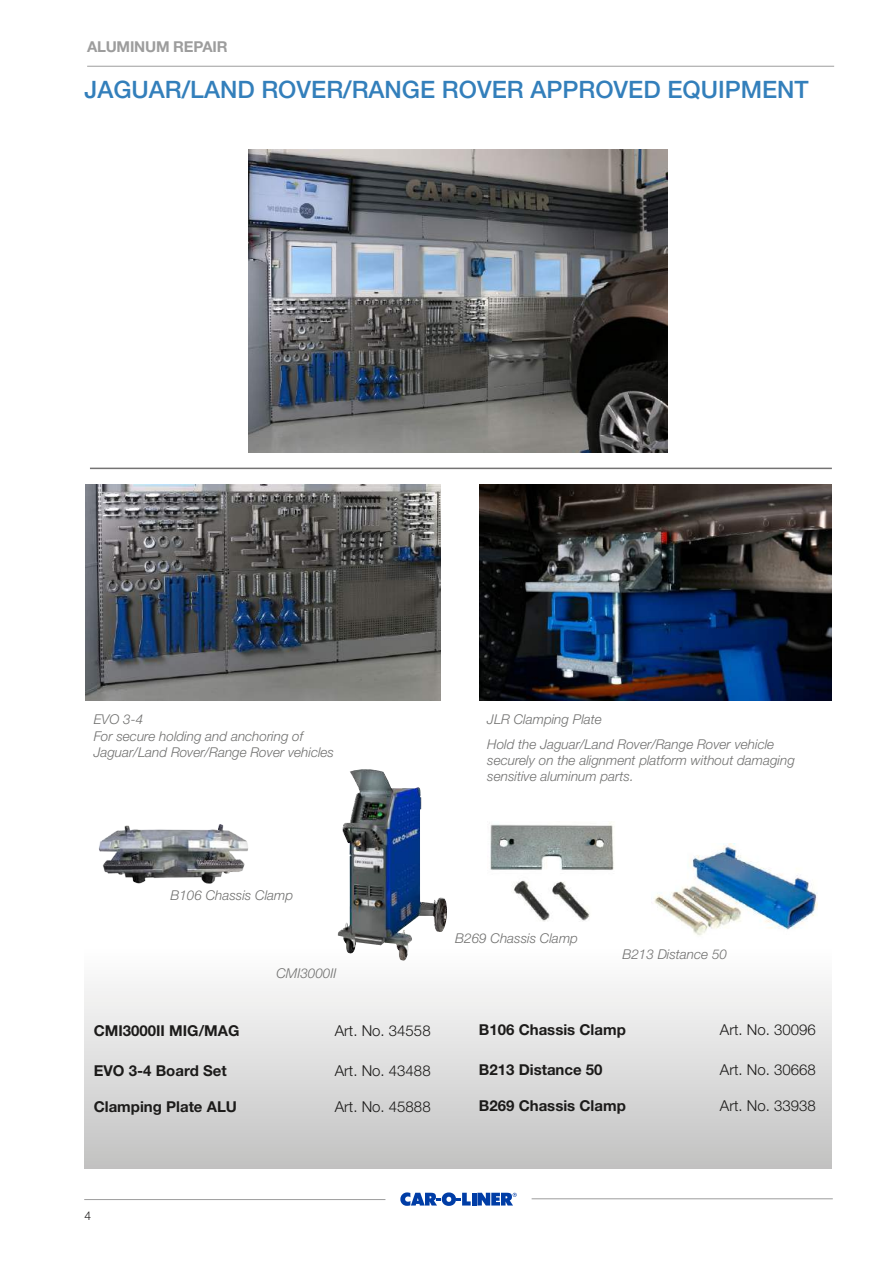
<style>
.page{position:relative;width:893px;height:1263px;background:#fff}
.page>*{position:absolute;margin:0;border:0;box-sizing:border-box;transform-origin:0 0}
.t1{font:500 24px "Helvetica Neue LT Pro";color:#337fbb}
.t2{font:700 15px "Helvetica Neue LT Pro";color:#1c1b1a}
.t3{font:300 15px "Helvetica Neue LT Pro";color:#1c1b1a}
.t4{font:700 15px "Helvetica Neue LT Pro";letter-spacing:-.01em;color:#9d9d9d}
.t5{font:italic 300 13.5px/16.2px "Helvetica Neue LT Pro";color:#70706f}
.t6{font:300 12px "Helvetica Neue LT Pro";color:#1c1b1a}
</style>
<div class="page">
<hr style="left:87px;top:66px;width:747px;height:1px;background:#9d9d9d">
<hr style="left:84px;top:1199px;width:301px;height:1px;background:#9d9d9d">
<svg style="left:400px;top:1192px;width:71px;height:14px"></svg>
<hr style="left:472px;top:1193px;width:4px;height:12px;background:#003da6">
<svg style="left:477px;top:1193px;width:40px;height:12px"></svg>
<hr style="left:532px;top:1198px;width:301px;height:1px;background:#9d9d9d">
<div style="left:84px;top:946px;width:747px;height:222px;background:linear-gradient(to bottom,#fff,#c2c2c2)"></div>
<img style="left:98px;top:824px;width:150px;height:60px">
<img style="left:651px;top:843px;width:167px;height:93px">
<img style="left:479px;top:485px;width:352px;height:216px">
<img style="left:86px;top:485px;width:354px;height:216px">
<img style="left:490px;top:823px;width:124px;height:99px">
<hr style="left:90px;top:468px;width:742px;height:1px;background:#747373">
<img style="left:337px;top:769px;width:112px;height:191px">
<img style="left:248px;top:149px;width:419px;height:304px">
<p class="t4" style="left:87px;top:37px;width:142px">ALUMINUM REPAIR</p>
<h1 class="t1" style="left:84px;top:75px;width:726px">JAGUAR/LAND ROVER/RANGE ROVER APPROVED EQUIPMENT</h1>
<p class="t5" style="left:94px;top:711px;width:242px">EVO 3-4<br>For secure holding and anchoring of<br>Jaguar/Land Rover/Range Rover vehicles</p>
<p class="t5" style="left:487px;top:707px;width:288px;line-height:24.8px">JLR Clamping Plate<br>Hold the Jaguar/Land Rover/Range Rover vehicle</p>
<p class="t5" style="left:487px;top:752px;width:309px">securely on the alignment platform without damaging sensitive aluminum parts.</p>
<p class="t5" style="left:170px;top:886px;width:124px">B106 Chassis Clamp</p>
<p class="t5" style="left:276px;top:965px;width:62px">CMI3000II</p>
<p class="t2" style="left:94px;top:1021px;width:147px">CMI3000II MIG/MAG</p>
<p class="t3" style="left:335px;top:1022px;width:97px">Art. No. 34558</p>
<p class="t2" style="left:94px;top:1061px;width:135px">EVO 3-4 Board Set</p>
<p class="t3" style="left:335px;top:1061px;width:97px">Art. No. 43488</p>
<p class="t2" style="left:94px;top:1097px;width:145px">Clamping Plate ALU</p>
<p class="t3" style="left:335px;top:1097px;width:97px">Art. No. 45888</p>
<p class="t5" style="left:455px;top:929px;width:124px">B269 Chassis Clamp</p>
<p class="t5" style="left:622px;top:946px;width:106px">B213 Distance 50</p>
<p class="t2" style="left:479px;top:1020px;width:148px">B106 Chassis Clamp</p>
<p class="t3" style="left:720px;top:1020px;width:97px">Art. No. 30096</p>
<p class="t2" style="left:479px;top:1060px;width:125px">B213 Distance 50</p>
<p class="t3" style="left:720px;top:1060px;width:97px">Art. No. 30668</p>
<p class="t2" style="left:479px;top:1096px;width:148px">B269 Chassis Clamp</p>
<p class="t3" style="left:720px;top:1096px;width:97px">Art. No. 33938</p>
<p class="t6" style="left:85px;top:1208px;width:8px">4</p>
</div>
